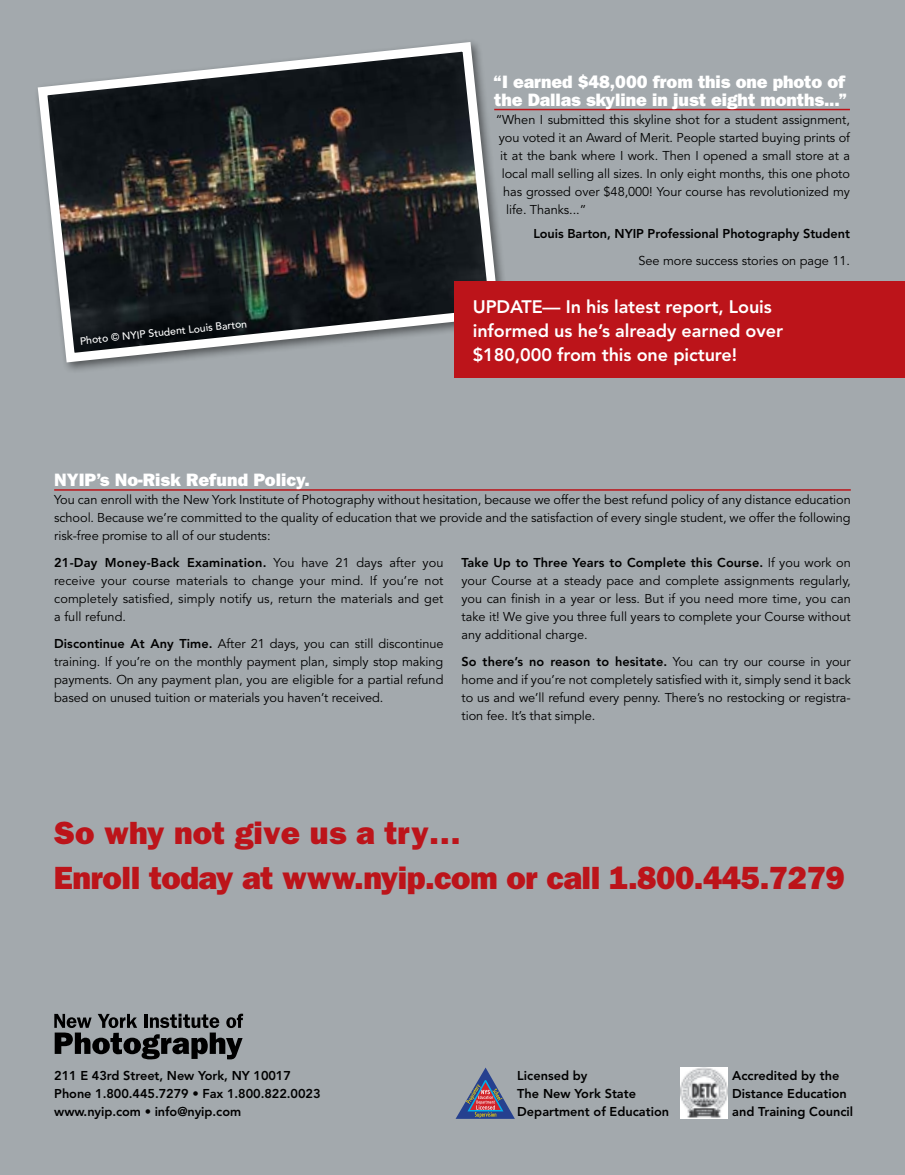
<style>
.page{position:relative;width:905px;height:1175px;background:#fff}
.page>*{position:absolute;margin:0;border:0;box-sizing:border-box;transform-origin:0 0}
.t1{font:800 32.25px/45px "Franklin Gothic";letter-spacing:-.015em;color:#bc141a}
.t2{font:800 18px/18px "Franklin Gothic";letter-spacing:-.005em;color:#fff}
.t3{font:800 18px/24px "Avenir";letter-spacing:-.005em;color:#fff}
.t4{font:12.75px/18px "Avenir";letter-spacing:-.005em;color:#000;text-align:justify}
.t5{font:800 12.75px/18px "Avenir";letter-spacing:-.005em;color:#000}
.t6{font:500 10.5px "Avenir";color:#fff}
.s1{font-weight:800}
</style>
<div class="page">
<div style="left:0;top:0;width:904px;height:1174px;background:#a3a9ad"></div>
<hr style="left:54px;top:489px;width:796px;height:1px;background:#bc141a">
<svg style="left:37px;top:42px;width:467px;height:325px"></svg>
<hr style="left:494px;top:109px;width:355px;height:1px;background:#bc141a">
<svg style="left:54px;top:1013px;width:189px;height:46px"></svg>
<img style="left:681px;top:1067px;width:46px;height:51px">
<div style="left:454px;top:281px;width:450px;height:97px;background:#bc141a"></div>
<svg style="left:456px;top:1067px;width:59px;height:51px"></svg>
<p class="t6" style="left:79px;top:335px;width:169px;rotate:-6deg">Photo © NYIP Student Louis Barton</p>
<h2 class="t2" style="left:492px;top:73px;width:356px">“I earned $48,000 from this one photo of the Dallas skyline in just eight months...”</h2>
<p class="t4" style="left:495px;top:111px;width:355px">“When I submitted this skyline shot for a student assignment,</p>
<p class="t4" style="left:498px;top:129px;width:353px">you voted it an Award of Merit. People started buying prints of</p>
<p class="t4" style="left:500px;top:147px;width:351px">it at the bank where I work. Then I opened a small store at a</p>
<p class="t4" style="left:501px;top:165px;width:349px">local mall selling all sizes. In only eight months, this one photo</p>
<p class="t4" style="left:503px;top:183px;width:348px">has grossed over $48,000! Your course has revolutionized my</p>
<p class="t4" style="left:506px;top:201px;width:82px">life. Thanks...”</p>
<p class="t5" style="left:533px;top:224px;width:318px">Louis Barton, NYIP Professional Photography Student</p>
<p class="t4" style="left:638px;top:252px;width:213px">See more success stories on page 11.</p>
<h2 class="t3" style="left:472px;top:294px;width:312px">UPDATE— In his latest report, Louis informed us he’s already earned over $180,000 from this one picture!</h2>
<h2 class="t2" style="left:54px;top:471px;width:257px">NYIP’s No-Risk Refund Policy.</h2>
<p class="t4" style="left:54px;top:491px;width:798px">You can enroll with the New York Institute of Photography without hesitation, because we offer the best refund policy of any distance education school. Because we’re committed to the quality of education that we provide and the satisfaction of every single student, we offer the following risk-free promise to all of our students:</p>
<p class="t4" style="left:54px;top:554px;width:391px"><span class="s1">21-Day Money-Back Examination.</span> You have 21 days after you receive your course materials to change your mind. If you’re not completely satisfied, simply notify us, return the materials and get a full refund.</p>
<p class="t4" style="left:54px;top:635px;width:391px"><span class="s1">Discontinue At Any Time.</span> After 21 days, you can still discontinue training. If you’re on the monthly payment plan, simply stop making payments. On any payment plan, you are eligible for a partial refund based on unused tuition or materials you haven’t received.</p>
<p class="t4" style="left:461px;top:554px;width:391px"><span class="s1">Take Up to Three Years to Complete this Course.</span> If you work on your Course at a steady pace and complete assignments regularly, you can finish in a year or less. But if you need more time, you can take it! We give you three full years to complete your Course without any additional charge.</p>
<p class="t4" style="left:461px;top:653px;width:391px"><span class="s1">So there’s no reason to hesitate.</span> You can try our course in your home and if you’re not completely satisfied with it, simply send it back to us and we’ll refund every penny. There’s no restocking or registra&shy;tion fee. It’s that simple.</p>
<h1 class="t1" style="left:54px;top:810px;width:792px">So why not give us a try…<br>Enroll today at www.nyip.com or call 1.800.445.7279</h1>
<p class="t5" style="left:54px;top:1067px;width:268px">211 E 43rd Street, New York, NY 10017<br>Phone 1.800.445.7279 • Fax 1.800.822.0023 www.nyip.com • info@nyip.com</p>
<p class="t5" style="left:732px;top:1067px;width:122px">Accredited by the<br>Distance Education and Training Council</p>
<p class="t5" style="left:517px;top:1067px;width:153px">Licensed by<br>The New York State<br>Department of Education</p>
</div>
